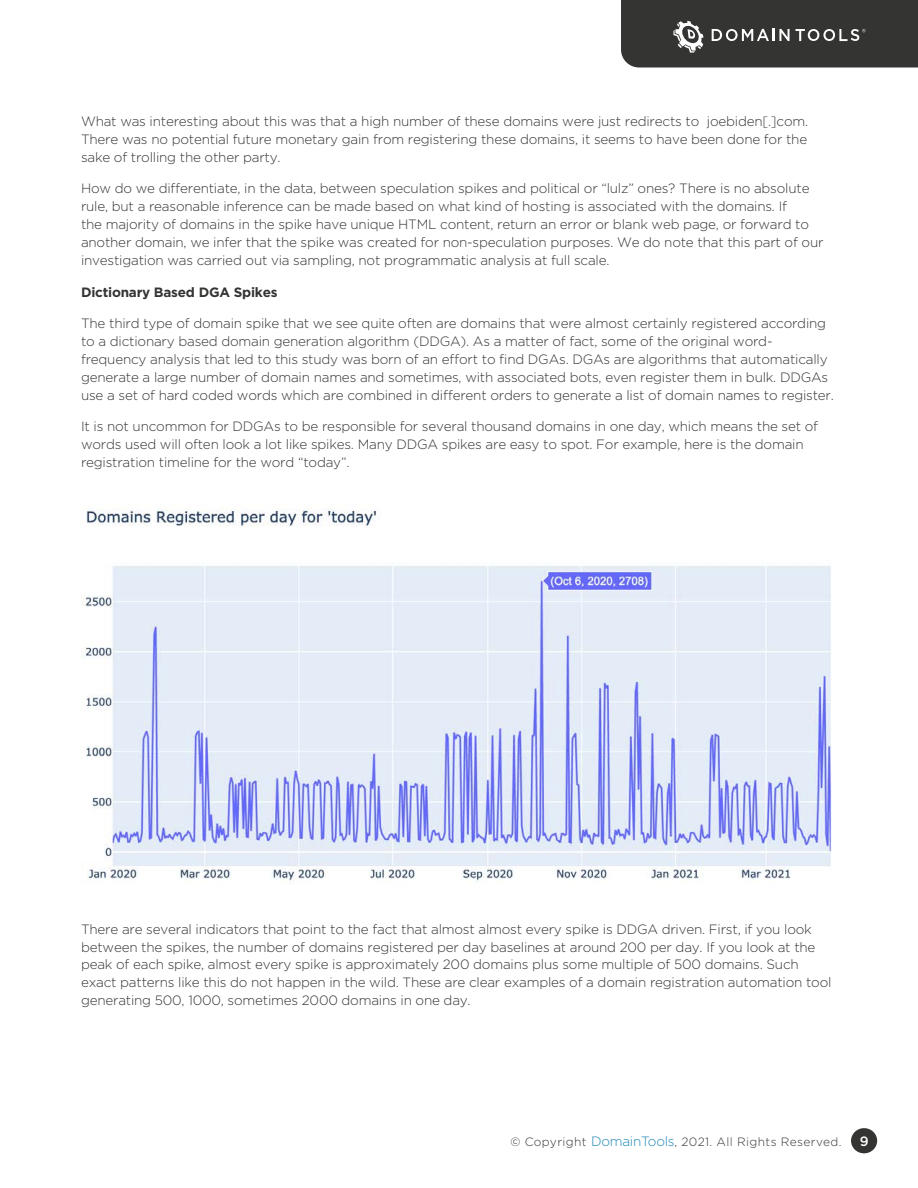
<style>
.page{position:relative;width:918px;height:1188px;background:#fff}
.page>*{position:absolute;margin:0;border:0;box-sizing:border-box;transform-origin:0 0}
.body{font:300 13.5px/18px "Gotham";letter-spacing:-.015em;color:#343433}
.body-2{font:700 13.5px "Gotham";letter-spacing:-.015em;color:#343433}
.t1{font:500 13.5px "Gotham";color:#fff}
.t2{font:300 12px "Gotham";letter-spacing:.03em;color:#343433}
.s1{font-size:13.5px;color:#2088b7}
</style>
<div class="page">
<img style="left:81px;top:509px;width:751px;height:373px">
<svg style="left:621px;top:0;width:297px;height:68px;background:#40403f"></svg>
<div style="left:851px;top:1128px;width:26px;height:25px;background:#343433;border-radius:50%"></div>
<p class="body" style="left:81px;top:111px;width:729px;text-align:justify">What was interesting about this was that a high number of these domains were just redirects to joebiden[.]com.<br>There was no potential future monetary gain from registering these domains, it seems to have been done for the sake of trolling the other party.</p>
<p class="body" style="left:81px;top:179px;width:744px">How do we differentiate, in the data, between speculation spikes and political or “lulz” ones? There is no absolute rule, but a reasonable inference can be made based on what kind of hosting is associated with the domains. If<br>the majority of domains in the spike have unique HTML content, return an error or blank web page, or forward to another domain, we infer that the spike was created for non-speculation purposes. We do note that this part of our investigation was carried out via sampling, not programmatic analysis at full scale.</p>
<p class="body-2" style="left:81px;top:284px;width:198px">Dictionary Based DGA Spikes</p>
<p class="body" style="left:81px;top:314px;width:754px">The third type of domain spike that we see quite often are domains that were almost certainly registered according to a dictionary based domain generation algorithm (DDGA). As a matter of fact, some of the original word&shy;frequency analysis that led to this study was born of an effort to find DGAs. DGAs are algorithms that automatically generate a large number of domain names and sometimes, with associated bots, even register them in bulk. DDGAs use a set of hard coded words which are combined in different orders to generate a list of domain names to register.</p>
<p class="body" style="left:81px;top:417px;width:739px">It is not uncommon for DDGAs to be responsible for several thousand domains in one day, which means the set of words used will often look a lot like spikes. Many DDGA spikes are easy to spot. For example, here is the domain registration timeline for the word “today”.</p>
<p class="body" style="left:81px;top:919px;width:752px">There are several indicators that point to the fact that almost almost every spike is DDGA driven. First, if you look between the spikes, the number of domains registered per day baselines at around 200 per day. If you look at the peak of each spike, almost every spike is approximately 200 domains plus some multiple of 500 domains. Such exact patterns like this do not happen in the wild. These are clear examples of a domain registration automation tool generating 500, 1000, sometimes 2000 domains in one day.</p>
<p class="t2" style="left:511px;top:1134px;width:332px">© Copyright <span class="s1">DomainTools</span>, 2021. All Rights Reserved.</p>
<p class="t1" style="left:860px;top:1132px;width:10px">9</p>
</div>
